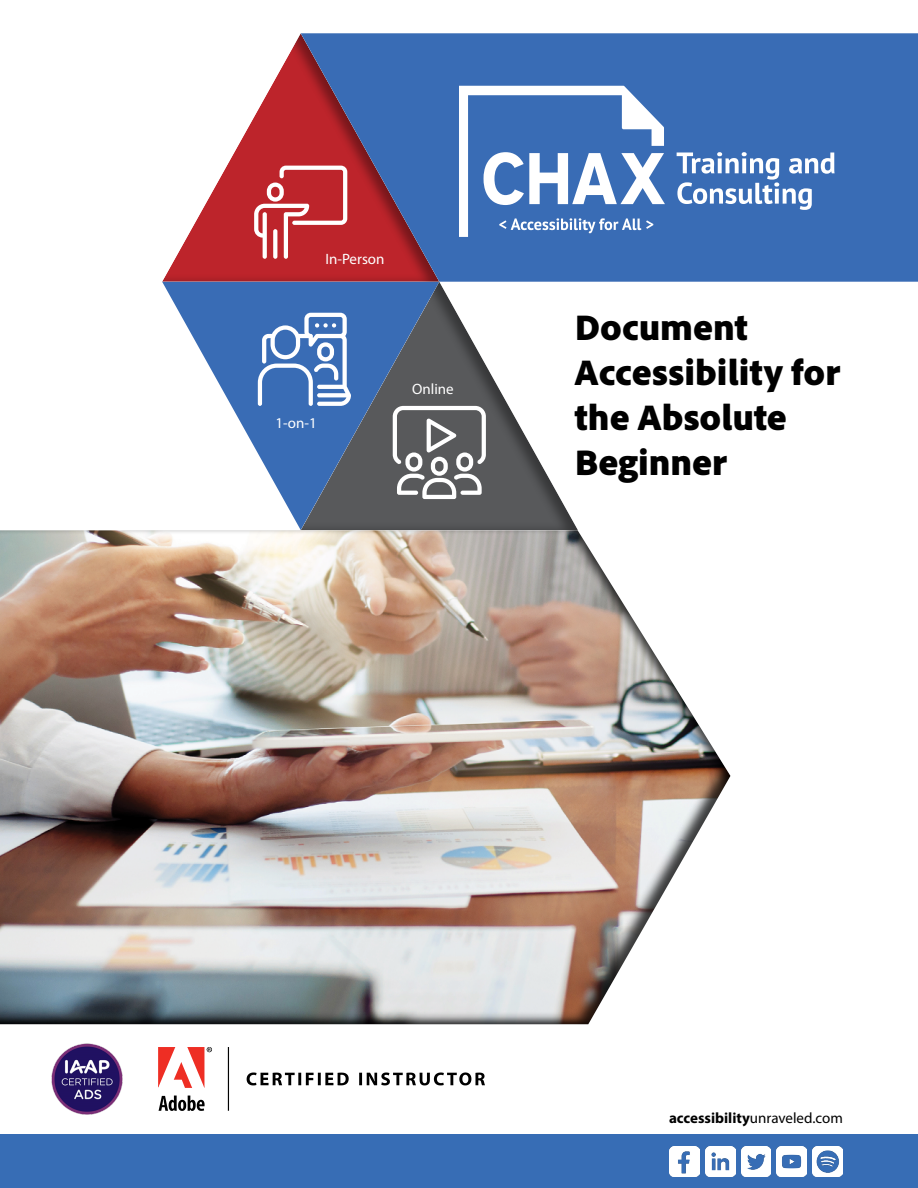
<style>
.page{position:relative;width:918px;height:1188px;background:#fff}
.page>*{position:absolute;margin:0;border:0;box-sizing:border-box;transform-origin:0 0}
.t1{font:900 37.5px/45px "Adobe Clean";color:#000}
.t2{font:700 15px "Myriad Pro";color:#000}
.t3{font:15px "Myriad Pro";color:#fff}
.s1{font-weight:400}
</style>
<div class="page">
<img style="left:51px;top:1043px;width:72px;height:72px">
<img style="left:158px;top:1047px;width:326px;height:64px">
<div style="left:0;top:1134px;width:918px;height:54px;background:#376db5"></div>
<div style="left:0;top:519px;width:743px;height:508px;background:#000;opacity:.75"></div>
<svg style="left:162px;top:284px;width:126px;height:246px"></svg>
<div style="left:288px;top:270px;width:304px;height:263px;background:#000;opacity:.38"></div>
<div style="left:149px;top:22px;width:304px;height:262px;background:#000;opacity:.38"></div>
<svg style="left:301px;top:33px;width:617px;height:249px;background:#4764a4"></svg>
<svg style="left:254px;top:166px;width:93px;height:93px"></svg>
<svg style="left:393px;top:406px;width:93px;height:93px"></svg>
<svg style="left:258px;top:313px;width:93px;height:93px"></svg>
<img style="left:670px;top:1147px;width:29px;height:29px">
<img style="left:706px;top:1147px;width:29px;height:29px">
<img style="left:813px;top:1147px;width:29px;height:29px">
<img style="left:741px;top:1147px;width:30px;height:29px">
<img style="left:777px;top:1147px;width:29px;height:29px">
<svg style="left:459px;top:86px;width:206px;height:151px"></svg>
<svg style="left:677px;top:152px;width:158px;height:58px"></svg>
<p class="t3" style="left:325px;top:250px;width:61px">In-Person</p>
<p class="t3" style="left:275px;top:414px;width:43px">1-on-1</p>
<p class="t3" style="left:412px;top:379px;width:43px">Online</p>
<h1 class="t1" style="left:575px;top:303px;width:267px">Document<br>Accessibility for the Absolute<br>Beginner</h1>
<p class="t2" style="left:669px;top:1108px;width:175px">accessibility<span class="s1">unraveled.com</span></p>
</div>
